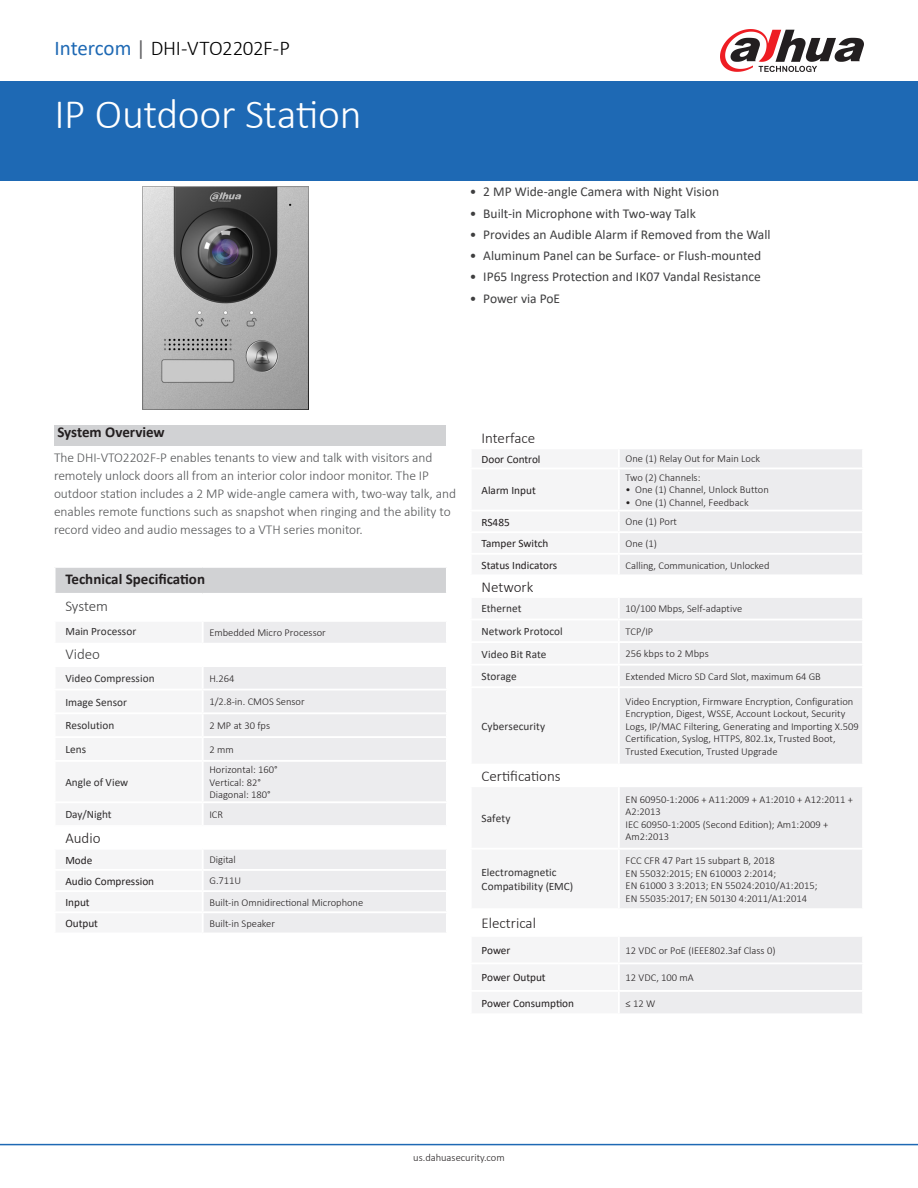
<style>
.page{position:relative;width:918px;height:1188px;background:#fff}
.page>*{position:absolute;margin:0;border:0;box-sizing:border-box;transform-origin:0 0}
.t1{font:300 42px "Calibri";letter-spacing:-.01em;color:#fff}
.t2{font:300 21px "Calibri";letter-spacing:-.02em;color:#000}
.t3{font:300 15px "Calibri";color:#231f20}
.Section_Heading{font:700 15px "Calibri";color:#231f20}
.Specification_Headin{font:300 15px "Calibri";color:#3e3e3f}
.FrontMatter_Text{font:300 13.5px/18px "Calibri";letter-spacing:-.005em;color:#545557}
.t4{font:13.5px "Calibri";color:#3e3e3f}
.Specification_Catego{font:11.25px/13.5px "Calibri";letter-spacing:.005em;color:#312f30}
.t5{font:11.25px "Calibri";color:#231f20}
.Specification_Value{font:300 10.5px/12.6px "Calibri";color:#231f20}
.s1{font-weight:400;color:#1e69b4}
.s2{font-weight:400;color:#636366}
</style>
<div class="page">
<div style="left:0;top:81px;width:918px;height:100px;background:#1e69b4"></div>
<hr style="left:0;top:1144px;width:918px;height:1px;background:#1e69b4">
<svg style="left:720px;top:29px;width:144px;height:43px"></svg>
<img style="left:143px;top:186px;width:165px;height:224px">
<div style="left:55px;top:567px;width:392px;height:27px;background:#d1d2d4"></div>
<svg style="left:204px;top:622px;width:242px;height:203px;background:#eeeeef"></svg>
<hr style="left:446px;top:568px;width:2px;height:25px;background:#fff">
<hr style="left:54px;top:566px;width:149px;height:2px;background:#fff">
<hr style="left:203px;top:566px;width:245px;height:2px;background:#fff">
<hr style="left:54px;top:593px;width:149px;height:2px;background:#fff">
<hr style="left:203px;top:593px;width:245px;height:2px;background:#fff">
<hr style="left:203px;top:643px;width:245px;height:2px;background:#fff">
<hr style="left:203px;top:712px;width:245px;height:2px;background:#fff">
<hr style="left:203px;top:736px;width:245px;height:2px;background:#fff">
<hr style="left:203px;top:760px;width:245px;height:2px;background:#fff">
<hr style="left:203px;top:801px;width:245px;height:2px;background:#fff">
<hr style="left:54px;top:568px;width:2px;height:25px;background:#fff">
<hr style="left:203px;top:665px;width:245px;height:2px;background:#fff">
<hr style="left:203px;top:689px;width:245px;height:2px;background:#fff">
<div style="left:204px;top:850px;width:242px;height:83px;background:#ececee"></div>
<hr style="left:203px;top:911px;width:245px;height:2px;background:#fff">
<div style="left:471px;top:597px;width:148px;height:23px;background:#f5f5f6"></div>
<div style="left:619px;top:597px;width:244px;height:23px;background:#ececee"></div>
<div style="left:620px;top:937px;width:242px;height:76px;background:#ececee"></div>
<hr style="left:470px;top:619px;width:149px;height:1px;background:#fff">
<hr style="left:619px;top:619px;width:245px;height:1px;background:#fff">
<hr style="left:470px;top:596px;width:149px;height:2px;background:#fff">
<hr style="left:619px;top:596px;width:245px;height:2px;background:#fff">
<div style="left:620px;top:449px;width:242px;height:125px;background:#ececee"></div>
<hr style="left:470px;top:598px;width:2px;height:21px;background:#fff">
<hr style="left:618px;top:598px;width:2px;height:21px;background:#fff">
<hr style="left:862px;top:598px;width:2px;height:21px;background:#fff">
<svg style="left:620px;top:621px;width:242px;height:287px;background:#eeeeef"></svg>
<hr style="left:619px;top:962px;width:245px;height:2px;background:#fff">
<hr style="left:619px;top:990px;width:245px;height:2px;background:#fff">
<div style="left:54px;top:425px;width:391px;height:20px;background:#d1d2d4"></div>
<p class="t2" style="left:55px;top:35px;width:237px"><span class="s1">Intercom</span> <span class="s2">|</span> DHI-VTO2202F-P</p>
<p class="t1" style="left:55px;top:88px;width:309px">IP Outdoor Station</p>
<p class="t4" style="left:470px;top:183px;width:251px">• 2 MP Wide-angle Camera with Night Vision</p>
<p class="t4" style="left:470px;top:204px;width:228px">• Built-in Microphone with Two-way Talk</p>
<p class="t4" style="left:470px;top:225px;width:302px">• Provides an Audible Alarm if Removed from the Wall</p>
<p class="t4" style="left:470px;top:246px;width:293px">• Aluminum Panel can be Surface- or Flush-mounted</p>
<p class="t4" style="left:470px;top:267px;width:293px">• IP65 Ingress Protection and IK07 Vandal Resistance</p>
<p class="t4" style="left:470px;top:289px;width:92px">• Power via PoE</p>
<p class="Section_Heading" style="left:57px;top:422px;width:109px">System Overview</p>
<p class="FrontMatter_Text" style="left:54px;top:449px;width:404px">The DHI-VTO2202F-P enables tenants to view and talk with visitors and remotely unlock doors all from an interior color indoor monitor. The IP outdoor station includes a 2 MP wide-angle camera with, two-way talk, and enables remote functions such as snapshot when ringing and the ability to record video and audio messages to a VTH series monitor.</p>
<p class="Section_Heading" style="left:65px;top:569px;width:141px">Technical Specification</p>
<p class="Specification_Headin" style="left:65px;top:597px;width:44px">System</p>
<p class="Specification_Catego" style="left:65px;top:624px;width:72px">Main Processor</p>
<p class="Specification_Value" style="left:209px;top:626px;width:118px">Embedded Micro Processor</p>
<p class="Specification_Headin" style="left:65px;top:645px;width:36px">Video</p>
<p class="Specification_Catego" style="left:65px;top:671px;width:91px">Video Compression</p>
<p class="Specification_Value" style="left:209px;top:672px;width:27px">H.264</p>
<p class="Specification_Catego" style="left:65px;top:695px;width:63px">Image Sensor</p>
<p class="Specification_Value" style="left:209px;top:696px;width:97px">1/2.8-in. CMOS Sensor</p>
<p class="Specification_Catego" style="left:65px;top:719px;width:51px">Resolution</p>
<p class="Specification_Value" style="left:209px;top:719px;width:62px">2 MP at 30 fps</p>
<p class="Specification_Catego" style="left:65px;top:742px;width:22px">Lens</p>
<p class="Specification_Value" style="left:209px;top:743px;width:26px">2 mm</p>
<p class="Specification_Catego" style="left:65px;top:775px;width:64px">Angle of View</p>
<p class="Specification_Value" style="left:209px;top:763px;width:70px">Horizontal: 160°</p>
<p class="Specification_Value" style="left:209px;top:776px;width:53px">Vertical: 82°</p>
<p class="Specification_Value" style="left:209px;top:788px;width:63px">Diagonal: 180°</p>
<p class="Specification_Catego" style="left:65px;top:808px;width:48px">Day/Night</p>
<p class="Specification_Value" style="left:209px;top:808px;width:15px">ICR</p>
<p class="t3" style="left:65px;top:829px;width:37px">Audio</p>
<p class="t5" style="left:65px;top:852px;width:29px">Mode</p>
<p class="Specification_Value" style="left:209px;top:853px;width:28px">Digital</p>
<p class="t5" style="left:65px;top:873px;width:90px">Audio Compression</p>
<p class="Specification_Value" style="left:209px;top:875px;width:33px">G.711U</p>
<p class="t5" style="left:65px;top:894px;width:26px">Input</p>
<p class="Specification_Value" style="left:209px;top:896px;width:155px">Built-in Omnidirectional Microphone</p>
<p class="t5" style="left:65px;top:916px;width:34px">Output</p>
<p class="Specification_Value" style="left:209px;top:917px;width:67px">Built-in Speaker</p>
<p class="t3" style="left:482px;top:428px;width:55px">Interface</p>
<p class="t5" style="left:482px;top:451px;width:61px">Door Control</p>
<p class="Specification_Value" style="left:626px;top:452px;width:136px">One (1) Relay Out for Main Lock</p>
<p class="t5" style="left:482px;top:482px;width:56px">Alarm Input</p>
<p class="Specification_Value" style="left:626px;top:471px;width:76px">Two (2) Channels:</p>
<p class="Specification_Value" style="left:626px;top:484px;width:145px">• One (1) Channel, Unlock Button</p>
<p class="Specification_Value" style="left:626px;top:496px;width:125px">• One (1) Channel, Feedback</p>
<p class="t5" style="left:482px;top:514px;width:30px">RS485</p>
<p class="Specification_Value" style="left:626px;top:515px;width:53px">One (1) Port</p>
<p class="t5" style="left:482px;top:536px;width:68px">Tamper Switch</p>
<p class="Specification_Value" style="left:626px;top:537px;width:33px">One (1)</p>
<p class="t5" style="left:482px;top:557px;width:77px">Status Indicators</p>
<p class="Specification_Value" style="left:626px;top:559px;width:145px">Calling, Communication, Unlocked</p>
<p class="t3" style="left:482px;top:578px;width:53px">Network</p>
<p class="Specification_Catego" style="left:482px;top:602px;width:42px">Ethernet</p>
<p class="Specification_Value" style="left:626px;top:602px;width:118px">10/100 Mbps, Self-adaptive</p>
<p class="Specification_Catego" style="left:482px;top:624px;width:83px">Network Protocol</p>
<p class="Specification_Value" style="left:626px;top:625px;width:29px">TCP/IP</p>
<p class="Specification_Catego" style="left:482px;top:647px;width:66px">Video Bit Rate</p>
<p class="Specification_Value" style="left:626px;top:647px;width:85px">256 kbps to 2 Mbps</p>
<p class="Specification_Catego" style="left:482px;top:669px;width:37px">Storage</p>
<p class="Specification_Value" style="left:626px;top:670px;width:197px">Extended Micro SD Card Slot, maximum 64 GB</p>
<p class="Specification_Catego" style="left:482px;top:719px;width:65px">Cybersecurity</p>
<p class="t3" style="left:482px;top:767px;width:81px">Certifications</p>
<p class="Specification_Catego" style="left:482px;top:811px;width:30px">Safety</p>
<p class="Specification_Catego" style="left:482px;top:866px;width:93px">Electromagnetic<br>Compatibility (EMC)</p>
<p class="Specification_Value" style="left:626px;top:695px;width:235px">Video Encryption, Firmware Encryption, Configuration Encryption, Digest, WSSE, Account Lockout, Security Logs, IP/MAC Filtering, Generating and Importing X.509<br>Certification, Syslog, HTTPS, 802.1x, Trusted Boot, Trusted Execution, Trusted Upgrade</p>
<p class="Specification_Value" style="left:626px;top:793px;width:229px">EN 60950-1:2006 + A11:2009 + A1:2010 + A12:2011 +</p>
<p class="Specification_Value" style="left:626px;top:805px;width:37px">A2:2013</p>
<p class="Specification_Value" style="left:626px;top:818px;width:204px">IEC 60950-1:2005 (Second Edition); Am1:2009 +</p>
<p class="Specification_Value" style="left:626px;top:830px;width:45px">Am2:2013</p>
<p class="Specification_Value" style="left:626px;top:854px;width:151px">FCC CFR 47 Part 15 subpart B, 2018</p>
<p class="Specification_Value" style="left:626px;top:867px;width:194px">EN 55032:2015; EN 610003 2:2014;<br>EN 61000 3 3:2013; EN 55024:2010/A1:2015;<br>EN 55035:2017; EN 50130 4:2011/A1:2014</p>
<p class="t3" style="left:482px;top:914px;width:56px">Electrical</p>
<p class="t5" style="left:482px;top:942px;width:30px">Power</p>
<p class="Specification_Value" style="left:626px;top:944px;width:151px">12 VDC or PoE (IEEE802.3af Class 0)</p>
<p class="t5" style="left:482px;top:970px;width:66px">Power Output</p>
<p class="Specification_Value" style="left:626px;top:971px;width:70px">12 VDC, 100 mA</p>
<p class="t5" style="left:482px;top:995px;width:94px">Power Consumption</p>
<p class="Specification_Value" style="left:626px;top:997px;width:31px">≤ 12 W</p>
<p class="Specification_Value" style="left:413px;top:1151px;width:93px">us.dahuasecurity.com</p>
</div>
